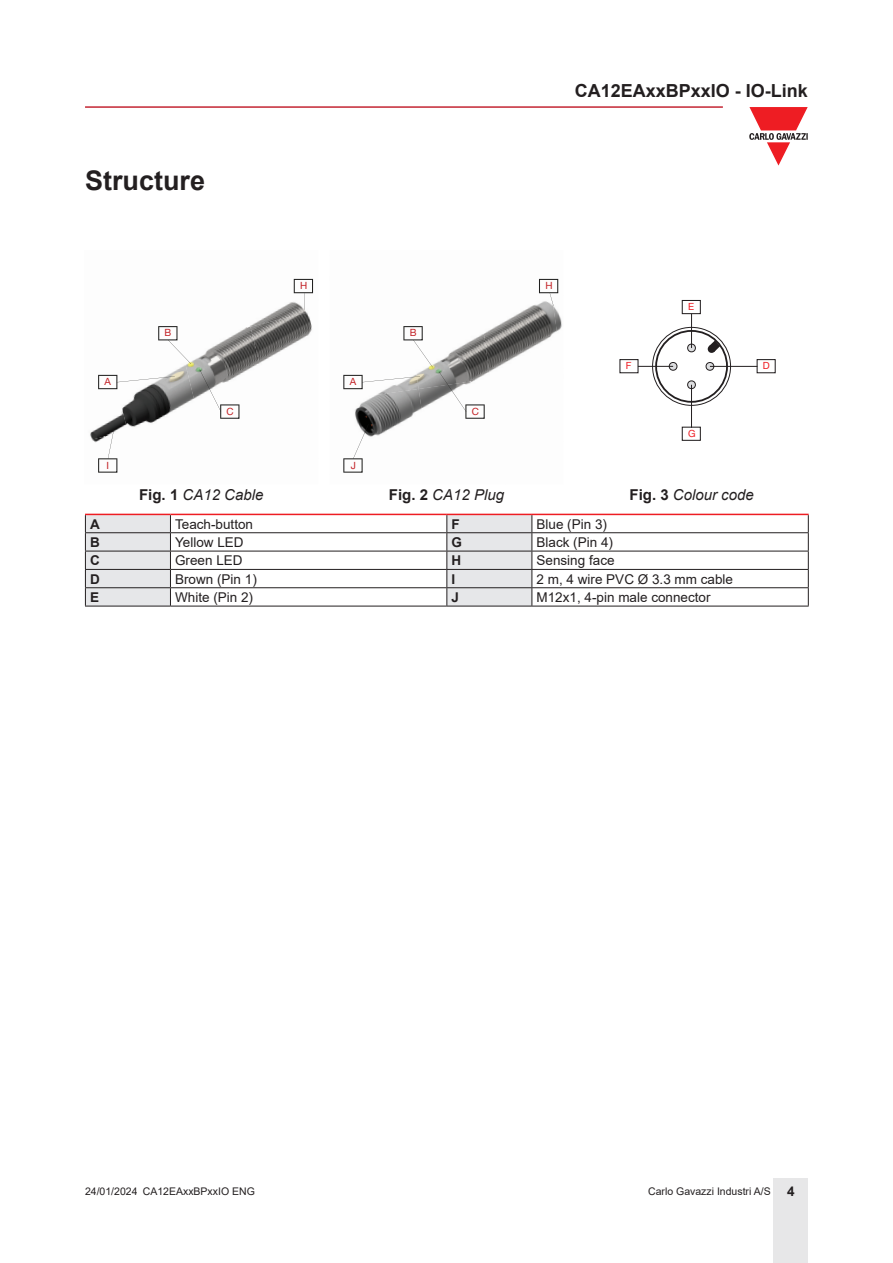
<style>
.page{position:relative;width:893px;height:1263px;background:#fff}
.page>*{position:absolute;margin:0;border:0;box-sizing:border-box;transform-origin:0 0}
.Titolo01{font:700 27px "Arial";color:#231f20}
.t1{font:700 18px "Arial";color:#231f20}
.t2{font:italic 15px "Arial";color:#231f20}
.TestoTabellaSx{font:13.5px "Arial";color:#231f20}
.TestoTabellaFndGSx{font:700 13.5px "Arial";color:#231f20}
.t3{font:10.5px "Arial";color:#231f20}
.t4{font:9.9px "Helvetica Neue LT Std";color:#c22025}
.t5{font:9.9px "Helvetica Neue LT Std";color:#ee1d23}
.s1{font-weight:700;font-style:normal}
.s2{font-weight:700;font-size:13.5px}
</style>
<div class="page">
<hr style="left:85px;top:106px;width:638px;height:2px;background:#c42633">
<div style="left:774px;top:1178px;width:34px;height:85px;background:#e7e7e8"></div>
<svg style="left:749px;top:107px;width:59px;height:59px"></svg>
<img style="left:249px;top:278px;width:65px;height:49px">
<img style="left:92px;top:374px;width:18px;height:57px">
<img style="left:110px;top:368px;width:70px;height:62px">
<img style="left:180px;top:327px;width:70px;height:80px">
<img style="left:250px;top:310px;width:64px;height:59px">
<img style="left:90px;top:431px;width:28px;height:42px">
<img style="left:127px;top:414px;width:53px;height:16px">
<img style="left:197px;top:396px;width:53px;height:23px">
<svg style="left:158px;top:326px;width:33px;height:38px"></svg>
<svg style="left:199px;top:369px;width:40px;height:50px"></svg>
<svg style="left:98px;top:375px;width:77px;height:14px"></svg>
<svg style="left:98px;top:428px;width:19px;height:45px"></svg>
<svg style="left:294px;top:279px;width:19px;height:31px"></svg>
<img style="left:545px;top:278px;width:14px;height:16px">
<img style="left:415px;top:335px;width:65px;height:44px">
<img style="left:480px;top:304px;width:72px;height:71px">
<img style="left:552px;top:306px;width:10px;height:29px">
<img style="left:347px;top:389px;width:72px;height:48px">
<img style="left:419px;top:379px;width:20px;height:32px">
<img style="left:490px;top:368px;width:62px;height:7px">
<svg style="left:403px;top:326px;width:30px;height:41px"></svg>
<svg style="left:439px;top:372px;width:46px;height:47px"></svg>
<svg style="left:343px;top:375px;width:77px;height:14px"></svg>
<svg style="left:343px;top:424px;width:25px;height:49px"></svg>
<svg style="left:539px;top:279px;width:19px;height:27px"></svg>
<div style="left:655px;top:330px;width:73px;height:73px;border:2px solid #231f20;border-radius:50%"></div>
<div style="left:652px;top:327px;width:79px;height:79px;border:1px solid #231f20;border-radius:50%"></div>
<svg style="left:668px;top:362px;width:9px;height:9px"></svg>
<svg style="left:687px;top:343px;width:9px;height:10px"></svg>
<svg style="left:687px;top:380px;width:9px;height:10px"></svg>
<svg style="left:705px;top:362px;width:9px;height:9px"></svg>
<hr style="left:691px;top:314px;width:1px;height:34px;background:#231f20">
<hr style="left:710px;top:366px;width:47px;height:1px;background:#231f20">
<hr style="left:691px;top:385px;width:1px;height:43px;background:#231f20">
<hr style="left:638px;top:366px;width:35px;height:1px;background:#231f20">
<svg style="left:707px;top:340px;width:13px;height:13px"></svg>
<div style="left:682px;top:300px;width:19px;height:14px;border:1px solid #231f20"></div>
<div style="left:757px;top:359px;width:19px;height:14px;border:1px solid #231f20"></div>
<div style="left:619px;top:359px;width:19px;height:14px;border:1px solid #231f20"></div>
<div style="left:682px;top:427px;width:19px;height:14px;border:1px solid #231f20"></div>
<hr style="left:532px;top:514px;width:277px;height:1px;background:#ee1d23">
<hr style="left:532px;top:532px;width:277px;height:1px;background:#231f20">
<hr style="left:532px;top:551px;width:277px;height:1px;background:#231f20">
<hr style="left:532px;top:569px;width:277px;height:1px;background:#231f20">
<hr style="left:532px;top:587px;width:277px;height:1px;background:#231f20">
<svg style="left:85px;top:514px;width:447px;height:92px"></svg>
<svg style="left:808px;top:515px;width:1px;height:91px"></svg>
<hr style="left:85px;top:606px;width:85px;height:1px;background:#231f20">
<hr style="left:170px;top:606px;width:277px;height:1px;background:#231f20">
<hr style="left:447px;top:606px;width:85px;height:1px;background:#231f20">
<hr style="left:532px;top:606px;width:277px;height:1px;background:#231f20">
<h2 class="t1" style="left:575px;top:78px;width:235px">CA12EAxxBPxxIO - IO-Link</h2>
<p class="Titolo01" style="left:85px;top:161px;width:122px">Structure</p>
<p class="t4" style="left:300px;top:280px;width:9px">H</p>
<p class="t4" style="left:545px;top:280px;width:9px">H</p>
<p class="t5" style="left:688px;top:301px;width:8px">E</p>
<p class="t4" style="left:165px;top:327px;width:8px">B</p>
<p class="t4" style="left:410px;top:327px;width:8px">B</p>
<p class="t5" style="left:626px;top:360px;width:7px">F</p>
<p class="t5" style="left:763px;top:360px;width:8px">D</p>
<p class="t4" style="left:105px;top:376px;width:8px">A</p>
<p class="t4" style="left:350px;top:376px;width:8px">A</p>
<p class="t4" style="left:227px;top:405px;width:9px">C</p>
<p class="t4" style="left:472px;top:405px;width:9px">C</p>
<p class="t5" style="left:688px;top:427px;width:9px">G</p>
<p class="t4" style="left:107px;top:459px;width:4px">I</p>
<p class="t4" style="left:351px;top:459px;width:7px">J</p>
<p class="t2" style="left:139px;top:485px;width:126px"><span class="s1">Fig. 1</span> CA12 Cable</p>
<p class="t2" style="left:389px;top:485px;width:117px"><span class="s1">Fig. 2</span> CA12 Plug</p>
<p class="t2" style="left:630px;top:485px;width:126px"><span class="s1">Fig. 3</span> Colour code</p>
<p class="TestoTabellaFndGSx" style="left:90px;top:514px;width:11px">A</p>
<p class="TestoTabellaSx" style="left:175px;top:514px;width:80px">Teach-button</p>
<p class="TestoTabellaFndGSx" style="left:451px;top:514px;width:10px">F</p>
<p class="TestoTabellaSx" style="left:536px;top:514px;width:72px">Blue (Pin 3)</p>
<p class="TestoTabellaFndGSx" style="left:90px;top:533px;width:11px">B</p>
<p class="TestoTabellaSx" style="left:175px;top:533px;width:70px">Yellow LED</p>
<p class="TestoTabellaFndGSx" style="left:451px;top:533px;width:12px">G</p>
<p class="TestoTabellaSx" style="left:536px;top:533px;width:78px">Black (Pin 4)</p>
<p class="TestoTabellaFndGSx" style="left:90px;top:551px;width:11px">C</p>
<p class="TestoTabellaSx" style="left:175px;top:551px;width:69px">Green LED</p>
<p class="TestoTabellaFndGSx" style="left:451px;top:551px;width:11px">H</p>
<p class="TestoTabellaSx" style="left:536px;top:551px;width:80px">Sensing face</p>
<p class="TestoTabellaFndGSx" style="left:90px;top:569px;width:11px">D</p>
<p class="TestoTabellaSx" style="left:175px;top:569px;width:83px">Brown (Pin 1)</p>
<p class="TestoTabellaFndGSx" style="left:451px;top:569px;width:5px">I</p>
<p class="TestoTabellaSx" style="left:536px;top:569px;width:198px">2 m, 4 wire PVC Ø 3.3 mm cable</p>
<p class="TestoTabellaFndGSx" style="left:90px;top:588px;width:11px">E</p>
<p class="TestoTabellaSx" style="left:175px;top:588px;width:80px">White (Pin 2)</p>
<p class="TestoTabellaFndGSx" style="left:451px;top:588px;width:9px">J</p>
<p class="TestoTabellaSx" style="left:536px;top:588px;width:176px">M12x1, 4-pin male connector</p>
<p class="t3" style="left:85px;top:1183px;width:171px">24/01/2024 CA12EAxxBPxxIO ENG</p>
<p class="t3" style="left:648px;top:1183px;width:148px">Carlo Gavazzi Industri A/S <span class="s2">4</span></p>
</div>
